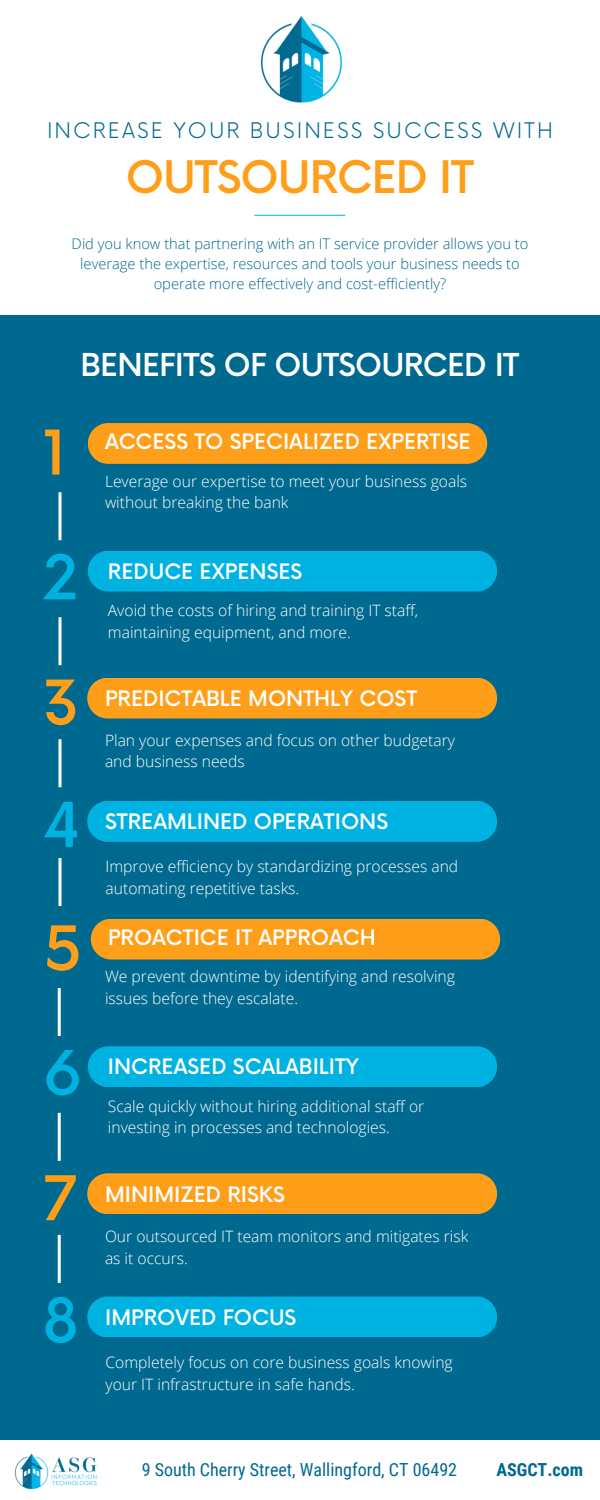
<style>
.page{position:relative;width:600px;height:1500px;background:#00698f}
.page>*{position:absolute;margin:0;border:0;box-sizing:border-box;transform-origin:0 0}
.t1{font:500 60px "Now";color:#00b2e2}
.t2{font:500 60px "Now";color:#ff9e18}
.t3{font:500 43.8px "Now";letter-spacing:-.025em;color:#ff9e18}
.t4{font:500 30.8px "Now";letter-spacing:-.025em;color:#fff}
.t5{font:300 21px "Now";letter-spacing:.095em;color:#00698f}
.t6{font:500 20.8px "Now";color:#fff}
.t7{font:18px "Roboto Condensed";color:#00698f}
.t8{font:700 18px "Roboto Condensed";color:#00698f}
.t9{font:300 15.7px/21.8px "Open Sans";color:#fff}
.t10{font:300 14.7px/20.2px "Open Sans";color:#00698f;text-align:center}
</style>
<div class="page">
<div style="left:0;top:0;width:600px;height:314px;background:#fff"></div>
<div style="left:88px;top:423px;width:399px;height:41px;background:#ff9e18"></div>
<div style="left:88px;top:551px;width:409px;height:40px;background:#00b2e2"></div>
<div style="left:87px;top:678px;width:410px;height:40px;background:#ff9e18"></div>
<div style="left:87px;top:801px;width:410px;height:41px;background:#00b2e2"></div>
<hr style="left:58px;top:492px;width:3px;height:48px;background:#fff">
<hr style="left:255px;top:215px;width:90px;height:1px;background:#00b2e2">
<hr style="left:58px;top:617px;width:3px;height:48px;background:#fff">
<hr style="left:58px;top:739px;width:3px;height:48px;background:#fff">
<div style="left:91px;top:919px;width:409px;height:40px;background:#ff9e18"></div>
<div style="left:88px;top:1046px;width:409px;height:41px;background:#00b2e2"></div>
<div style="left:87px;top:1173px;width:410px;height:41px;background:#ff9e18"></div>
<div style="left:87px;top:1297px;width:410px;height:40px;background:#00b2e2"></div>
<hr style="left:58px;top:1113px;width:3px;height:48px;background:#fff">
<hr style="left:58px;top:1235px;width:3px;height:48px;background:#fff">
<hr style="left:58px;top:858px;width:3px;height:48px;background:#fff">
<img style="left:260px;top:16px;width:83px;height:87px">
<hr style="left:58px;top:988px;width:3px;height:48px;background:#fff">
<div style="left:0;top:1440px;width:600px;height:60px;background:#fff"></div>
<img style="left:14px;top:1453px;width:83px;height:37px">
<p class="t5" style="left:47px;top:119px;width:507px">INCREASE YOUR BUSINESS SUCCESS WITH</p>
<p class="t3" style="left:126px;top:154px;width:350px">OUTSOURCED IT</p>
<p class="t10" style="left:72px;top:233px;width:458px">Did you know that partnering with an IT service provider allows you to leverage the expertise, resources and tools your business needs to operate more effectively and cost-efficiently?</p>
<p class="t2" style="left:43px;top:421px;width:26px">1</p>
<p class="t4" style="left:81px;top:348px;width:440px">BENEFITS OF OUTSOURCED IT</p>
<p class="t6" style="left:105px;top:431px;width:367px">ACCESS TO SPECIALIZED EXPERTISE</p>
<p class="t9" style="left:105px;top:470px;width:364px">Leverage our expertise to meet your business goals without breaking the bank</p>
<p class="t1" style="left:43px;top:545px;width:37px">2</p>
<p class="t2" style="left:43px;top:671px;width:38px">3</p>
<p class="t1" style="left:43px;top:793px;width:39px">4</p>
<p class="t2" style="left:44px;top:916px;width:39px">5</p>
<p class="t1" style="left:43px;top:1041px;width:41px">6</p>
<p class="t2" style="left:43px;top:1166px;width:36px">7</p>
<p class="t1" style="left:43px;top:1288px;width:37px">8</p>
<p class="t6" style="left:108px;top:560px;width:196px">REDUCE EXPENSES</p>
<p class="t9" style="left:108px;top:599px;width:312px">Avoid the costs of hiring and training IT staff, maintaining equipment, and more.</p>
<p class="t6" style="left:105px;top:687px;width:314px">PREDICTABLE MONTHLY COST</p>
<p class="t9" style="left:105px;top:729px;width:351px">Plan your expenses and focus on other budgetary and business needs</p>
<p class="t6" style="left:105px;top:811px;width:284px">STREAMLINED OPERATIONS</p>
<p class="t9" style="left:106px;top:856px;width:354px">Improve efficiency by standardizing processes and automating repetitive tasks.</p>
<p class="t6" style="left:108px;top:926px;width:269px">PROACTICE IT APPROACH</p>
<p class="t9" style="left:105px;top:965px;width:351px">We prevent downtime by identifying and resolving issues before they escalate.</p>
<p class="t6" style="left:108px;top:1056px;width:253px">INCREASED SCALABILITY</p>
<p class="t9" style="left:108px;top:1095px;width:318px">Scale quickly without hiring additional staff or investing in processes and technologies.</p>
<p class="t6" style="left:105px;top:1183px;width:182px">MINIMIZED RISKS</p>
<p class="t9" style="left:105px;top:1225px;width:365px">Our outsourced IT team monitors and mitigates risk as it occurs.</p>
<p class="t6" style="left:105px;top:1306px;width:193px">IMPROVED FOCUS</p>
<p class="t9" style="left:106px;top:1351px;width:349px">Completely focus on core business goals knowing your IT infrastructure in safe hands.</p>
<p class="t7" style="left:142px;top:1460px;width:317px">9 South Cherry Street, Wallingford, CT 06492</p>
<p class="t8" style="left:496px;top:1460px;width:88px">ASGCT.com</p>
</div>
